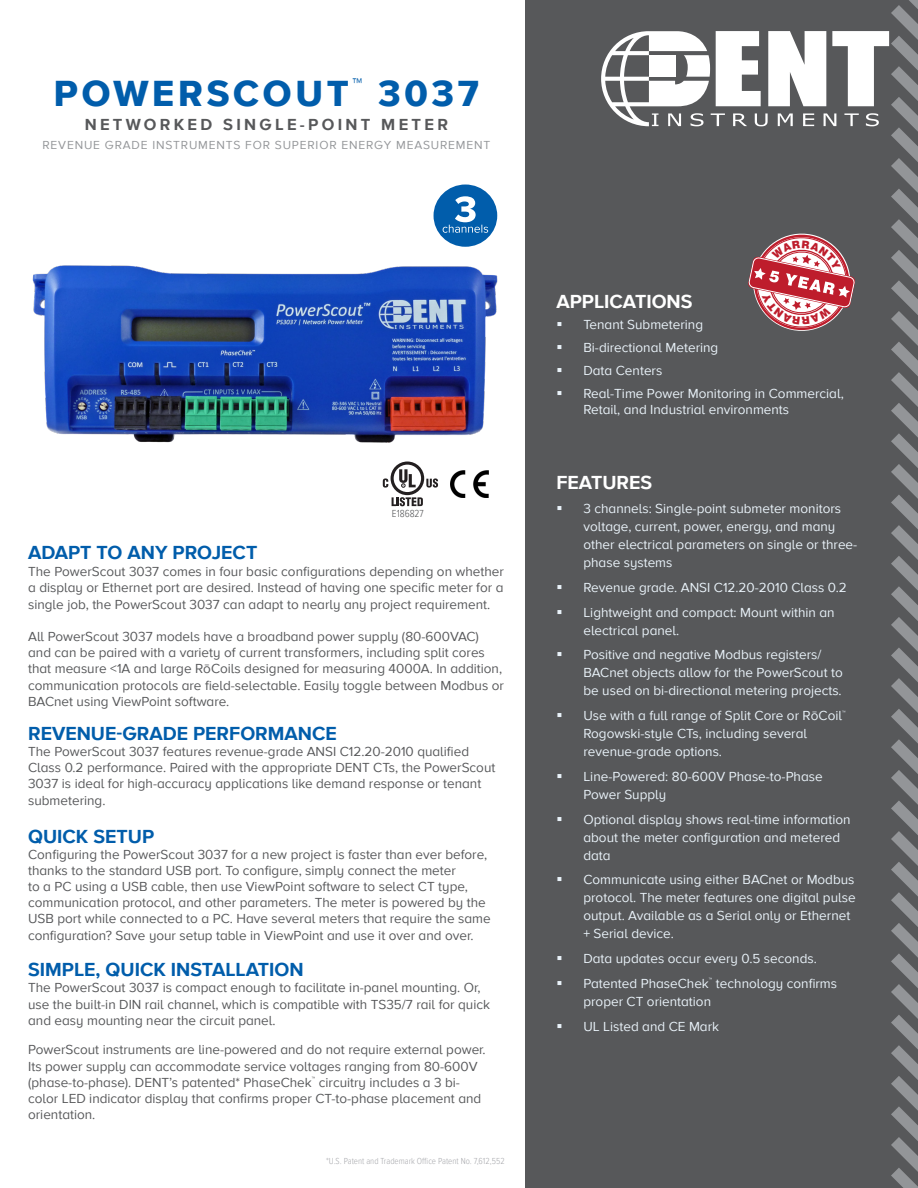
<style>
.page{position:relative;width:918px;height:1188px;background:#fff}
.page>*{position:absolute;margin:0;border:0;box-sizing:border-box;transform-origin:0 0}
.t1{font:37.5px "Proxima Nova Extrabld";letter-spacing:.1em;color:#015dab}
.t2{font:700 19.5px "Proxima Nova A";color:#015dab}
.t3{font:700 19.5px "Proxima Nova A";color:#fff}
.t4{font:700 16.5px "Proxima Nova A";letter-spacing:.2em;color:#57585a}
.t5{font:13.5px/16.2px "Proxima Nova A";color:#57585a}
.t6{font:13.5px/18px "Proxima Nova A";color:#eaf3fa}
.t7{font:12px "Proxima Nova A";letter-spacing:.07em;color:#939598}
.t8{font:300 10.5px "Proxima Nova Cond";color:#57585a}
.t9{font:300 9px "Proxima Nova Cond";color:#a8a9ad}
</style>
<div class="page">
<div style="left:526px;top:0;width:392px;height:1188px;background:#57585a"></div>
<svg style="left:601px;top:31px;width:278px;height:95px"></svg>
<svg style="left:879px;top:0;width:39px;height:1188px"></svg>
<svg style="left:392px;top:497px;width:31px;height:9px"></svg>
<svg style="left:426px;top:478px;width:12px;height:10px"></svg>
<svg style="left:391px;top:462px;width:33px;height:33px"></svg>
<div style="left:394px;top:465px;width:27px;height:27px;background:#fff;border-radius:50%"></div>
<svg style="left:399px;top:469px;width:17px;height:18px"></svg>
<svg style="left:383px;top:478px;width:5px;height:10px"></svg>
<img style="left:450px;top:470px;width:39px;height:28px">
<img style="left:32px;top:265px;width:466px;height:178px">
<div style="left:434px;top:185px;width:63px;height:62px;background:#015dab;border-radius:50%"></div>
<svg style="left:443px;top:196px;width:45px;height:37px"></svg>
<svg style="left:748px;top:233px;width:107px;height:98px"></svg>
<p class="t1" style="left:54px;top:65px;width:427px">POWERSCOUT<sup>™</sup> 3037</p>
<p class="t4" style="left:85px;top:113px;width:365px">NETWORKED SINGLE-POINT METER</p>
<p class="t7" style="left:42px;top:136px;width:449px">REVENUE GRADE INSTRUMENTS FOR SUPERIOR ENERGY MEASUREMENT</p>
<p class="t8" style="left:392px;top:506px;width:33px">E186827</p>
<p class="t2" style="left:28px;top:538px;width:231px">ADAPT TO ANY PROJECT</p>
<p class="t5" style="left:28px;top:563px;width:477px;text-align:justify">The PowerScout 3037 comes in four basic configurations depending on whether a display or Ethernet port are desired. Instead of having one specific meter for a single job, the PowerScout 3037 can adapt to nearly any project requirement.</p>
<p class="t5" style="left:28px;top:628px;width:477px">All PowerScout 3037 models have a broadband power supply (80-600VAC) and can be paired with a variety of current transformers, including split cores that measure &lt;1A and large RōCoils designed for measuring 4000A. In addition, communication protocols are field-selectable. Easily toggle between Modbus or BACnet using ViewPoint software.</p>
<p class="t2" style="left:28px;top:719px;width:310px">REVENUE-GRADE PERFORMANCE</p>
<p class="t5" style="left:28px;top:743px;width:469px">The PowerScout 3037 features revenue-grade ANSI C12.20-2010 qualified Class 0.2 performance. Paired with the appropriate DENT CTs, the PowerScout 3037 is ideal for high-accuracy applications like demand response or tenant submetering.</p>
<p class="t2" style="left:28px;top:822px;width:128px">QUICK SETUP</p>
<p class="t5" style="left:28px;top:845px;width:464px">Configuring the PowerScout 3037 for a new project is faster than ever before, thanks to the standard USB port. To configure, simply connect the meter<br>to a PC using a USB cable, then use ViewPoint software to select CT type, communication protocol, and other parameters. The meter is powered by the USB port while connected to a PC. Have several meters that require the same configuration? Save your setup table in ViewPoint and use it over and over.</p>
<p class="t2" style="left:28px;top:955px;width:277px">SIMPLE, QUICK INSTALLATION</p>
<p class="t5" style="left:28px;top:979px;width:463px">The PowerScout 3037 is compact enough to facilitate in-panel mounting. Or, use the built-in DIN rail channel, which is compatible with TS35/7 rail for quick and easy mounting near the circuit panel.</p>
<p class="t5" style="left:28px;top:1041px;width:459px">PowerScout instruments are line-powered and do not require external power.<br>Its power supply can accommodate service voltages ranging from 80-600V (phase-to-phase). DENT’s patented* PhaseChek<sup>™</sup> circuitry includes a 3 bi&shy;color LED indicator display that confirms proper CT-to-phase placement and orientation.</p>
<p class="t9" style="left:326px;top:1154px;width:180px">*U.S. Patent and Trademark Office Patent No. 7,612,552</p>
<p class="t3" style="left:556px;top:287px;width:138px">APPLICATIONS</p>
<p class="t6" style="left:583px;top:315px;width:121px">Tenant Submetering</p>
<p class="t6" style="left:583px;top:338px;width:136px">Bi-directional Metering</p>
<p class="t6" style="left:583px;top:361px;width:80px">Data Centers</p>
<p class="t6" style="left:583px;top:385px;width:262px;line-height:16.2px">Real-Time Power Monitoring in Commercial,<br>Retail, and Industrial environments</p>
<p class="t3" style="left:556px;top:468px;width:97px">FEATURES</p>
<p class="t6" style="left:583px;top:499px;width:275px">3 channels: Single-point submeter monitors voltage, current, power, energy, and many other electrical parameters on single or three&shy;phase systems</p>
<p class="t6" style="left:583px;top:578px;width:265px">Revenue grade. ANSI C12.20-2010 Class 0.2</p>
<p class="t6" style="left:583px;top:603px;width:253px">Lightweight and compact: Mount within an electrical panel.</p>
<p class="t6" style="left:583px;top:645px;width:261px">Positive and negative Modbus registers/<br>BACnet objects allow for the PowerScout to be used on bi-directional metering projects.</p>
<p class="t6" style="left:583px;top:706px;width:264px">Use with a full range of Split Core or RōCoil<sup>™<br></sup>Rogowski-style CTs, including several revenue-grade options.</p>
<p class="t6" style="left:583px;top:767px;width:241px">Line-Powered: 80-600V Phase-to-Phase<br>Power Supply</p>
<p class="t6" style="left:583px;top:810px;width:269px">Optional display shows real-time information about the meter configuration and metered data</p>
<p class="t6" style="left:583px;top:870px;width:274px">Communicate using either BACnet or Modbus protocol. The meter features one digital pulse output. Available as a Serial only or Ethernet + Serial device.</p>
<p class="t6" style="left:583px;top:949px;width:235px">Data updates occur every 0.5 seconds.</p>
<p class="t6" style="left:583px;top:974px;width:255px">Patented PhaseChek<sup>™</sup> technology confirms proper CT orientation</p>
<p class="t6" style="left:583px;top:1017px;width:137px">UL Listed and CE Mark</p>
</div>
